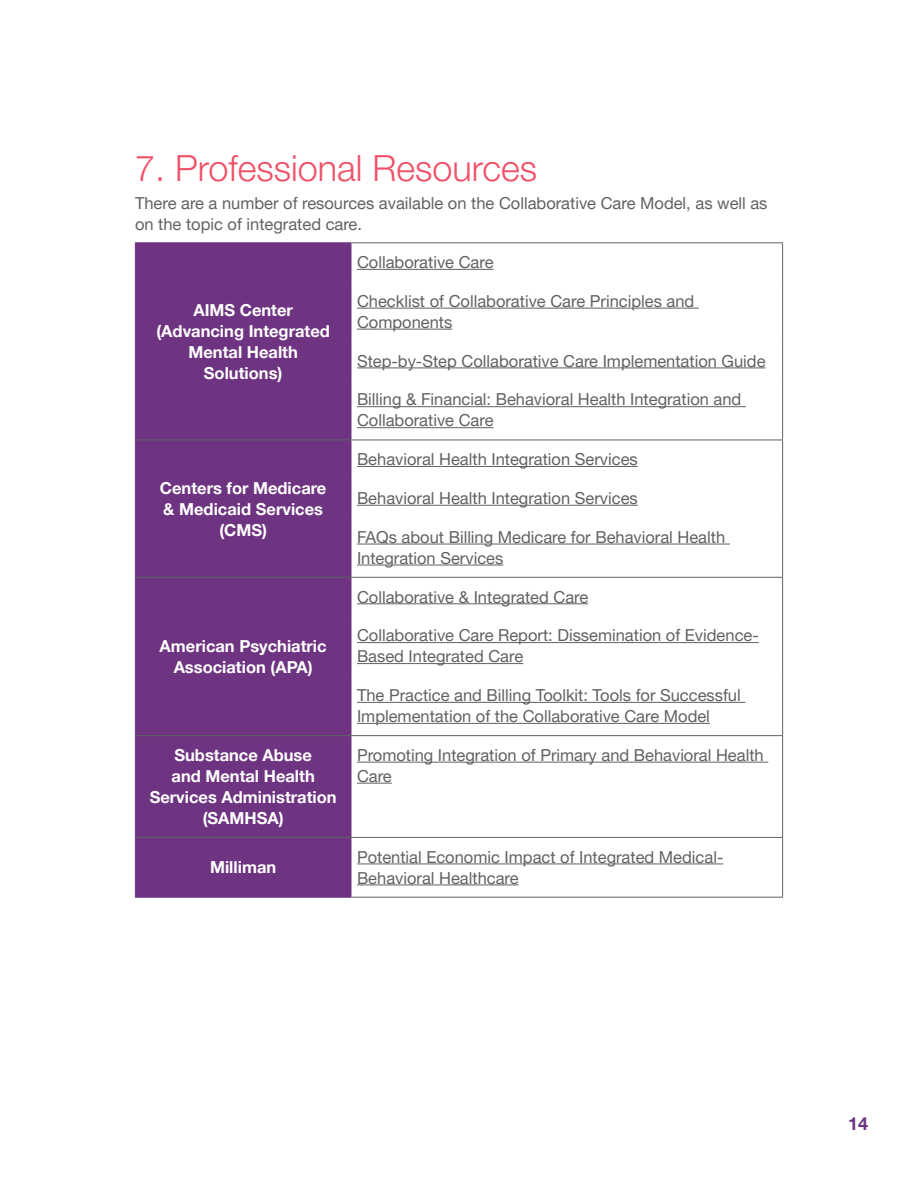
<style>
.page{position:relative;width:918px;height:1188px;background:#fff}
.page>*{position:absolute;margin:0;border:0;box-sizing:border-box;transform-origin:0 0}
.t1{font:300 36px "Helvetica Neue LT Pro";color:#f05169}
.t2{font:700 18px "Helvetica Neue LT Pro";color:#6e3481}
.t3{font:16.5px/21px "Helvetica Neue LT Pro";color:#606165}
.t4{font:700 16.5px/21px "Helvetica Neue LT Pro";color:#fff;text-align:center}
</style>
<div class="page">
<div style="left:136px;top:243px;width:215px;height:654px;background:#6e3481"></div>
<hr style="left:135px;top:242px;width:216px;height:1px;background:#6e3481">
<hr style="left:135px;top:243px;width:1px;height:39px;background:#6e3481">
<hr style="left:351px;top:243px;width:1px;height:39px;background:#6e3481">
<hr style="left:135px;top:282px;width:1px;height:59px;background:#6e3481">
<hr style="left:351px;top:282px;width:1px;height:59px;background:#6e3481">
<hr style="left:135px;top:341px;width:1px;height:39px;background:#6e3481">
<hr style="left:351px;top:341px;width:1px;height:39px;background:#6e3481">
<hr style="left:135px;top:380px;width:1px;height:60px;background:#6e3481">
<hr style="left:351px;top:380px;width:1px;height:60px;background:#6e3481">
<hr style="left:135px;top:440px;width:1px;height:39px;background:#6e3481">
<hr style="left:351px;top:440px;width:1px;height:39px;background:#6e3481">
<hr style="left:135px;top:479px;width:1px;height:39px;background:#6e3481">
<hr style="left:351px;top:479px;width:1px;height:39px;background:#6e3481">
<hr style="left:135px;top:518px;width:1px;height:59px;background:#6e3481">
<hr style="left:351px;top:518px;width:1px;height:59px;background:#6e3481">
<hr style="left:135px;top:577px;width:1px;height:39px;background:#6e3481">
<hr style="left:351px;top:578px;width:1px;height:38px;background:#6e3481">
<hr style="left:135px;top:616px;width:1px;height:60px;background:#6e3481">
<hr style="left:351px;top:616px;width:1px;height:60px;background:#6e3481">
<hr style="left:135px;top:676px;width:1px;height:60px;background:#6e3481">
<hr style="left:351px;top:676px;width:1px;height:59px;background:#6e3481">
<hr style="left:135px;top:736px;width:1px;height:101px;background:#6e3481">
<hr style="left:351px;top:736px;width:1px;height:101px;background:#6e3481">
<hr style="left:135px;top:837px;width:1px;height:60px;background:#6e3481">
<hr style="left:351px;top:838px;width:1px;height:59px;background:#6e3481">
<hr style="left:135px;top:897px;width:216px;height:1px;background:#6e3481">
<hr style="left:351px;top:242px;width:432px;height:1px;background:#606165">
<hr style="left:782px;top:243px;width:1px;height:39px;background:#606165">
<hr style="left:782px;top:282px;width:1px;height:59px;background:#606165">
<hr style="left:782px;top:341px;width:1px;height:39px;background:#606165">
<hr style="left:782px;top:380px;width:1px;height:60px;background:#606165">
<hr style="left:351px;top:440px;width:432px;height:1px;background:#606165">
<hr style="left:782px;top:440px;width:1px;height:39px;background:#606165">
<hr style="left:782px;top:479px;width:1px;height:39px;background:#606165">
<hr style="left:782px;top:518px;width:1px;height:59px;background:#606165">
<hr style="left:351px;top:577px;width:432px;height:1px;background:#606165">
<hr style="left:782px;top:578px;width:1px;height:38px;background:#606165">
<hr style="left:782px;top:616px;width:1px;height:60px;background:#606165">
<hr style="left:782px;top:676px;width:1px;height:59px;background:#606165">
<hr style="left:351px;top:735px;width:432px;height:1px;background:#606165">
<hr style="left:782px;top:736px;width:1px;height:101px;background:#606165">
<hr style="left:351px;top:837px;width:432px;height:1px;background:#606165">
<hr style="left:782px;top:838px;width:1px;height:59px;background:#606165">
<hr style="left:351px;top:897px;width:432px;height:1px;background:#606165">
<hr style="left:136px;top:440px;width:215px;height:1px;background:#606165">
<hr style="left:136px;top:577px;width:215px;height:1px;background:#606165">
<hr style="left:136px;top:735px;width:215px;height:1px;background:#606165">
<hr style="left:136px;top:837px;width:215px;height:1px;background:#606165">
<hr style="left:357px;top:269px;width:137px;height:1px;background:#606165">
<hr style="left:357px;top:308px;width:342px;height:1px;background:#606165">
<hr style="left:357px;top:329px;width:95px;height:1px;background:#606165">
<hr style="left:357px;top:367px;width:409px;height:1px;background:#606165">
<hr style="left:357px;top:406px;width:389px;height:1px;background:#606165">
<hr style="left:357px;top:427px;width:137px;height:1px;background:#606165">
<hr style="left:357px;top:466px;width:281px;height:1px;background:#606165">
<hr style="left:357px;top:505px;width:281px;height:1px;background:#606165">
<hr style="left:357px;top:544px;width:373px;height:1px;background:#606165">
<hr style="left:357px;top:565px;width:146px;height:1px;background:#606165">
<hr style="left:357px;top:603px;width:231px;height:1px;background:#606165">
<hr style="left:357px;top:642px;width:402px;height:1px;background:#606165">
<hr style="left:357px;top:663px;width:166px;height:1px;background:#606165">
<hr style="left:357px;top:702px;width:388px;height:1px;background:#606165">
<hr style="left:357px;top:723px;width:353px;height:1px;background:#606165">
<hr style="left:357px;top:762px;width:411px;height:1px;background:#606165">
<hr style="left:357px;top:783px;width:35px;height:1px;background:#606165">
<hr style="left:357px;top:864px;width:366px;height:1px;background:#606165">
<hr style="left:357px;top:885px;width:162px;height:1px;background:#606165">
<h1 class="t1" style="left:135px;top:146px;width:404px">7. Professional Resources</h1>
<p class="t3" style="left:135px;top:192px;width:634px">There are a number of resources available on the Collaborative Care Model, as well as on the topic of integrated care.</p>
<p class="t4" style="left:156px;top:299px;width:175px">AIMS Center (Advancing Integrated<br>Mental Health<br>Solutions)</p>
<p class="t4" style="left:160px;top:477px;width:168px">Centers for Medicare &amp; Medicaid Services (CMS)</p>
<p class="t4" style="left:160px;top:635px;width:169px">American Psychiatric<br>Association (APA)</p>
<p class="t3" style="left:357px;top:251px;width:138px">Collaborative Care</p>
<p class="t3" style="left:357px;top:290px;width:339px">Checklist of Collaborative Care Principles and<br>Components</p>
<p class="t3" style="left:357px;top:350px;width:410px">Step-by-Step Collaborative Care Implementation Guide</p>
<p class="t3" style="left:357px;top:389px;width:386px">Billing &amp; Financial: Behavioral Health Integration and<br>Collaborative Care</p>
<p class="t3" style="left:357px;top:448px;width:282px">Behavioral Health Integration Services</p>
<p class="t3" style="left:357px;top:487px;width:282px">Behavioral Health Integration Services</p>
<p class="t3" style="left:357px;top:526px;width:370px">FAQs about Billing Medicare for Behavioral Health<br>Integration Services</p>
<p class="t3" style="left:357px;top:586px;width:233px">Collaborative &amp; Integrated Care</p>
<p class="t3" style="left:357px;top:625px;width:403px">Collaborative Care Report: Dissemination of Evidence-<br>Based Integrated Care</p>
<p class="t3" style="left:357px;top:684px;width:385px">The Practice and Billing Toolkit: Tools for Successful<br>Implementation of the Collaborative Care Model</p>
<p class="t4" style="left:150px;top:744px;width:188px">Substance Abuse<br>and Mental Health<br>Services Administration (SAMHSA)</p>
<p class="t3" style="left:357px;top:744px;width:408px">Promoting Integration of Primary and Behavioral Health<br>Care</p>
<p class="t4" style="left:210px;top:856px;width:68px">Milliman</p>
<p class="t3" style="left:357px;top:846px;width:368px">Potential Economic Impact of Integrated Medical-<br>Behavioral Healthcare</p>
<p class="t2" style="left:848px;top:1112px;width:22px">14</p>
</div>
